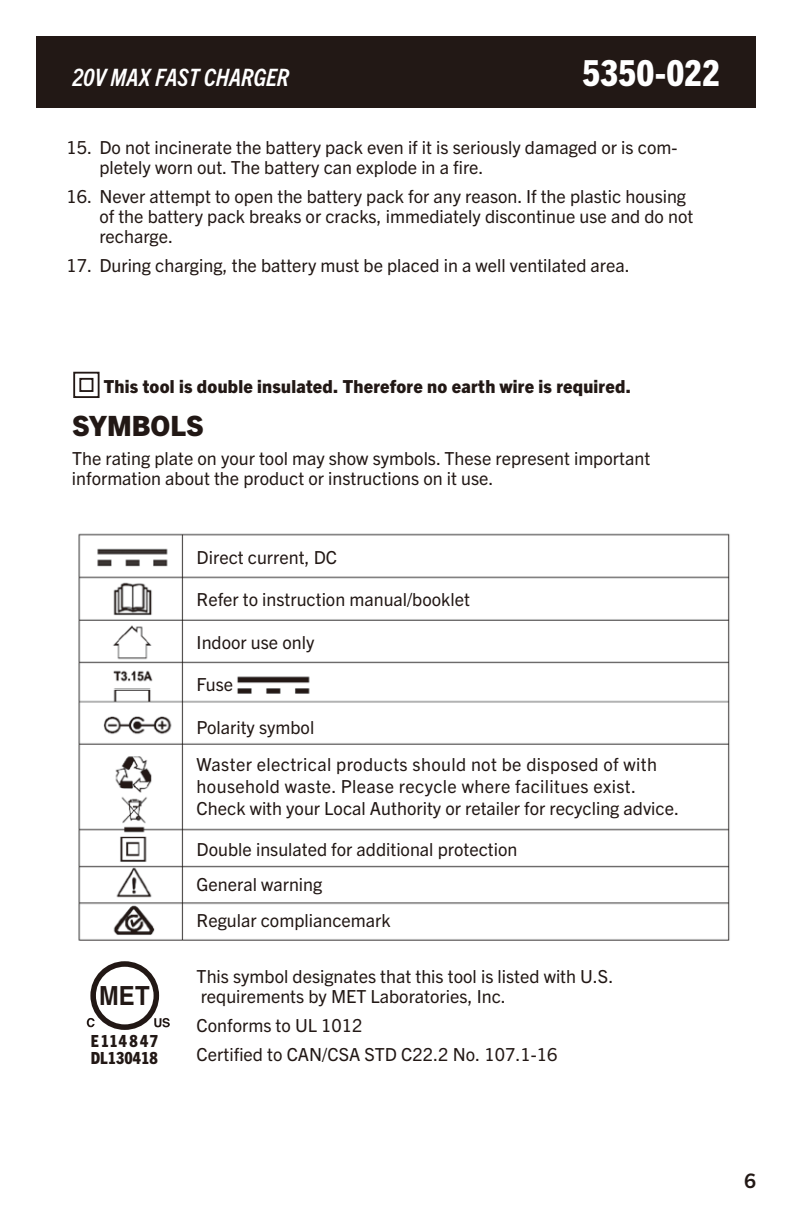
<style>
.page{position:relative;width:792px;height:1224px;background:#fff}
.page>*{position:absolute;margin:0;border:0;box-sizing:border-box;transform-origin:0 0}
.t1{font:800 condensed 36px "Trade Gothic Next LT Pro";color:#fff}
.t2{font:800 28px "Trade Gothic Next LT Pro";color:#221815}
.t3{font:700 26.4px "Helvetica";color:#221815;scale:.9 1}
.t4{font:italic 700 condensed 24px "Trade Gothic Next LT Pro";color:#fff}
.t5{font:700 20px "Trade Gothic Next LT Pro";color:#221815}
.t6{font:18px/20px "Trade Gothic Next LT Pro";color:#221815}
.t7{font:18px/37px "Trade Gothic Next LT Pro";letter-spacing:.02em;color:#221815}
.t8{font:800 18px "Trade Gothic Next LT Pro";letter-spacing:.015em;color:#221815}
.t9{font:800 condensed 16.8px/16.8px "Trade Gothic Next LT Pro";color:#221815}
</style>
<div class="page">
<div style="left:36px;top:36px;width:720px;height:72px;background:#221815"></div>
<img style="left:73px;top:371px;width:657px;height:653px">
<div style="left:73px;top:372px;width:27px;height:26px;border:2px solid #221815"></div>
<div style="left:79px;top:378px;width:14px;height:14px;border:2px solid #221815"></div>
<svg style="left:87px;top:961px;width:83px;height:69px"></svg>
<h3 class="t4" style="left:72px;top:61px;width:219px">20V MAX FAST CHARGER</h3>
<h1 class="t1" style="left:583px;top:48px;width:139px">5350-022</h1>
<p class="t6" style="left:99px;top:136px;width:580px;text-indent:-33px">15. Do not incinerate the battery pack even if it is seriously damaged or is com&shy;pletely worn out. The battery can explode in a fire.</p>
<p class="t6" style="left:99px;top:185px;width:596px;text-indent:-33px">16. Never attempt to open the battery pack for any reason. If the plastic housing of the battery pack breaks or cracks, immediately discontinue use and do not recharge.</p>
<p class="t6" style="left:66px;top:254px;width:565px">17. During charging, the battery must be placed in a well ventilated area.</p>
<p class="t8" style="left:104px;top:374px;width:528px">This tool is double insulated. Therefore no earth wire is required.</p>
<h2 class="t2" style="left:72px;top:406px;width:134px">SYMBOLS</h2>
<p class="t6" style="left:72px;top:447px;width:580px">The rating plate on your tool may show symbols. These represent important information about the product or instructions on it use.</p>
<h3 class="t3" style="left:99px;top:980px;width:58px">MET</h3>
<p class="t9" style="left:91px;top:1032px;width:69px">E114847<br>DL130418</p>
<p class="t6" style="left:197px;top:546px;width:142px">Direct current, DC</p>
<p class="t6" style="left:197px;top:589px;width:275px">Refer to instruction manual/booklet</p>
<p class="t6" style="left:197px;top:631px;width:119px">Indoor use only</p>
<p class="t6" style="left:197px;top:674px;width:38px">Fuse</p>
<p class="t7" style="left:197px;top:708px;width:462px">Polarity symbol<br>Waster electrical products should not be disposed of with</p>
<p class="t6" style="left:197px;top:774px;width:484px;line-height:22px">household waste. Please recycle where facilitues exist.<br>Check with your Local Authority or retailer for recycling advice.</p>
<p class="t6" style="left:197px;top:831px;width:322px;line-height:35.4px">Double insulated for additional protection<br>General warning<br>Regular compliancemark</p>
<p class="t6" style="left:197px;top:966px;width:418px">This symbol designates that this tool is listed with U.S. requirements by MET Laboratories, Inc.</p>
<p class="t6" style="left:197px;top:1010px;width:362px;line-height:29px">Conforms to UL 1012<br>Certified to CAN/CSA STD C22.2 No. 107.1-16</p>
<p class="t5" style="left:745px;top:1167px;width:13px">6</p>
</div>
